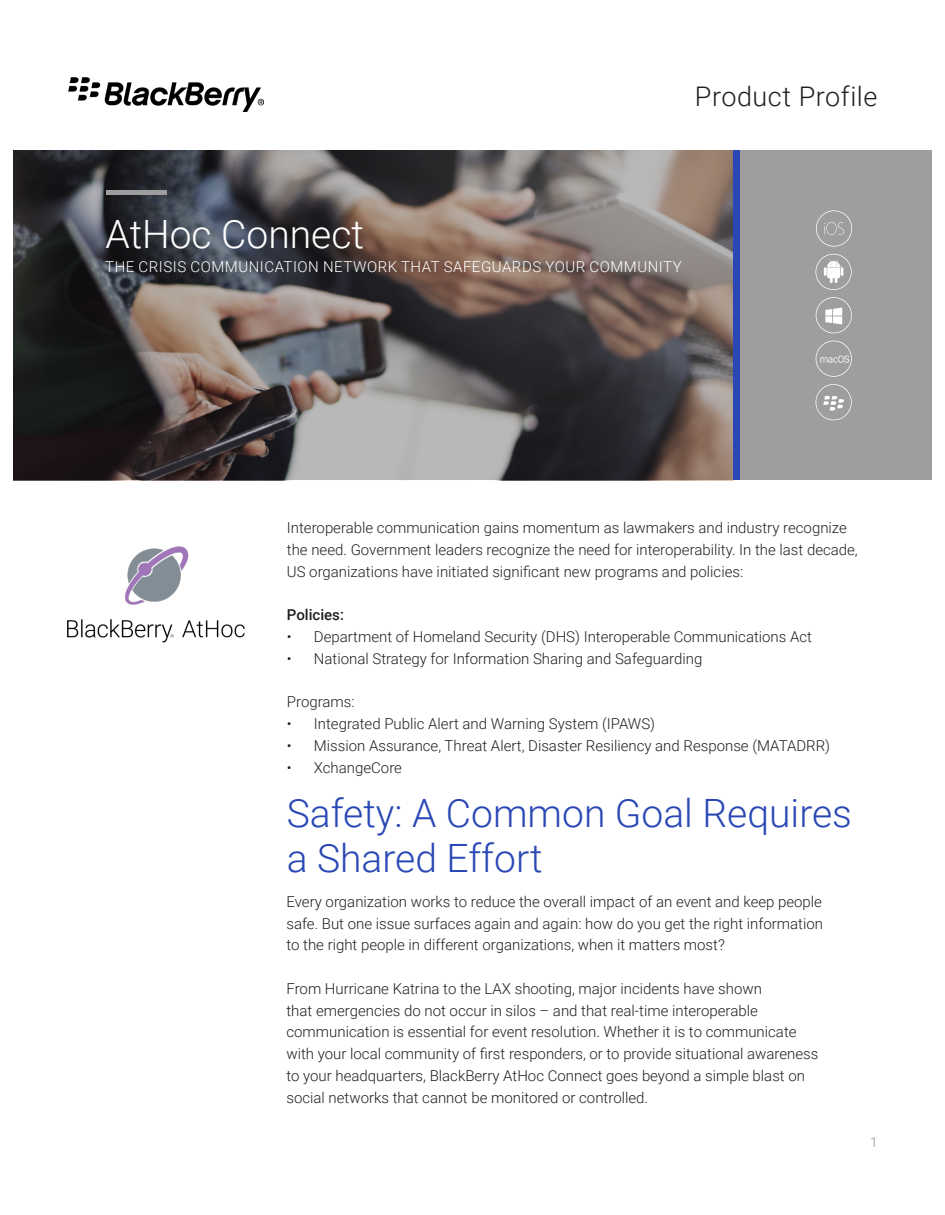
<style>
.page{position:relative;width:945px;height:1215px;background:#fff}
.page>*{position:absolute;margin:0;border:0;box-sizing:border-box;transform-origin:0 0}
.t1{font:300 39px/45px "Roboto";color:#2948b5}
.t2{font:300 39px "Roboto";color:#fff}
.t3{font:300 27px "Roboto";letter-spacing:.02em;color:#231f20}
.t4{font:300 15px/21.8px "Roboto";color:#231f20}
.t5{font:300 15px "Roboto";letter-spacing:.035em;color:#fff}
.t6{font:500 15px "Roboto";color:#231f20}
.t7{font:300 13.5px "Roboto";color:#938e8c}
</style>
<div class="page">
<div style="left:732px;top:151px;width:200px;height:329px;background:#9f9d9e"></div>
<img style="left:68px;top:78px;width:195px;height:33px">
<img style="left:14px;top:151px;width:719px;height:329px">
<svg style="left:816px;top:210px;width:36px;height:37px"></svg>
<svg style="left:815px;top:254px;width:37px;height:36px"></svg>
<svg style="left:816px;top:297px;width:36px;height:36px"></svg>
<svg style="left:816px;top:341px;width:36px;height:36px"></svg>
<svg style="left:816px;top:384px;width:36px;height:36px"></svg>
<hr style="left:106px;top:191px;width:60px;height:4px;background:#9d9d9d">
<div style="left:733px;top:151px;width:7px;height:329px;background:#2948b5"></div>
<img style="left:67px;top:546px;width:178px;height:97px">
<p class="t3" style="left:695px;top:77px;width:184px">Product Profile</p>
<p class="t2" style="left:106px;top:207px;width:260px">AtHoc Connect</p>
<p class="t5" style="left:105px;top:256px;width:578px">THE CRISIS COMMUNICATION NETWORK THAT SAFEGUARDS YOUR COMMUNITY</p>
<p class="t4" style="left:287px;top:516px;width:572px">Interoperable communication gains momentum as lawmakers and industry recognize the need. Government leaders recognize the need for interoperability. In the last decade,<br>US organizations have initiated significant new programs and policies:</p>
<p class="t6" style="left:287px;top:604px;width:59px">Policies:</p>
<p class="t4" style="left:287px;top:625px;width:527px">• Department of Homeland Security (DHS) Interoperable Communications Act</p>
<p class="t4" style="left:287px;top:647px;width:417px">• National Strategy for Information Sharing and Safeguarding</p>
<p class="t4" style="left:287px;top:690px;width:69px">Programs:</p>
<p class="t4" style="left:287px;top:712px;width:370px">• Integrated Public Alert and Warning System (IPAWS)</p>
<p class="t4" style="left:287px;top:734px;width:545px">• Mission Assurance, Threat Alert, Disaster Resiliency and Response (MATADRR)</p>
<p class="t4" style="left:287px;top:756px;width:117px">• XchangeCore</p>
<p class="t1" style="left:287px;top:789px;width:567px">Safety: A Common Goal Requires a Shared Effort</p>
<p class="t4" style="left:286px;top:890px;width:538px;text-align:justify">Every organization works to reduce the overall impact of an event and keep people safe. But one issue surfaces again and again: how do you get the right information to the right people in different organizations, when it matters most?</p>
<p class="t4" style="left:286px;top:977px;width:533px">From Hurricane Katrina to the LAX shooting, major incidents have shown<br>that emergencies do not occur in silos – and that real-time interoperable communication is essential for event resolution. Whether it is to communicate with your local community of first responders, or to provide situational awareness to your headquarters, BlackBerry AtHoc Connect goes beyond a simple blast on social networks that cannot be monitored or controlled.</p>
<p class="t7" style="left:870px;top:1133px;width:9px">1</p>
</div>
